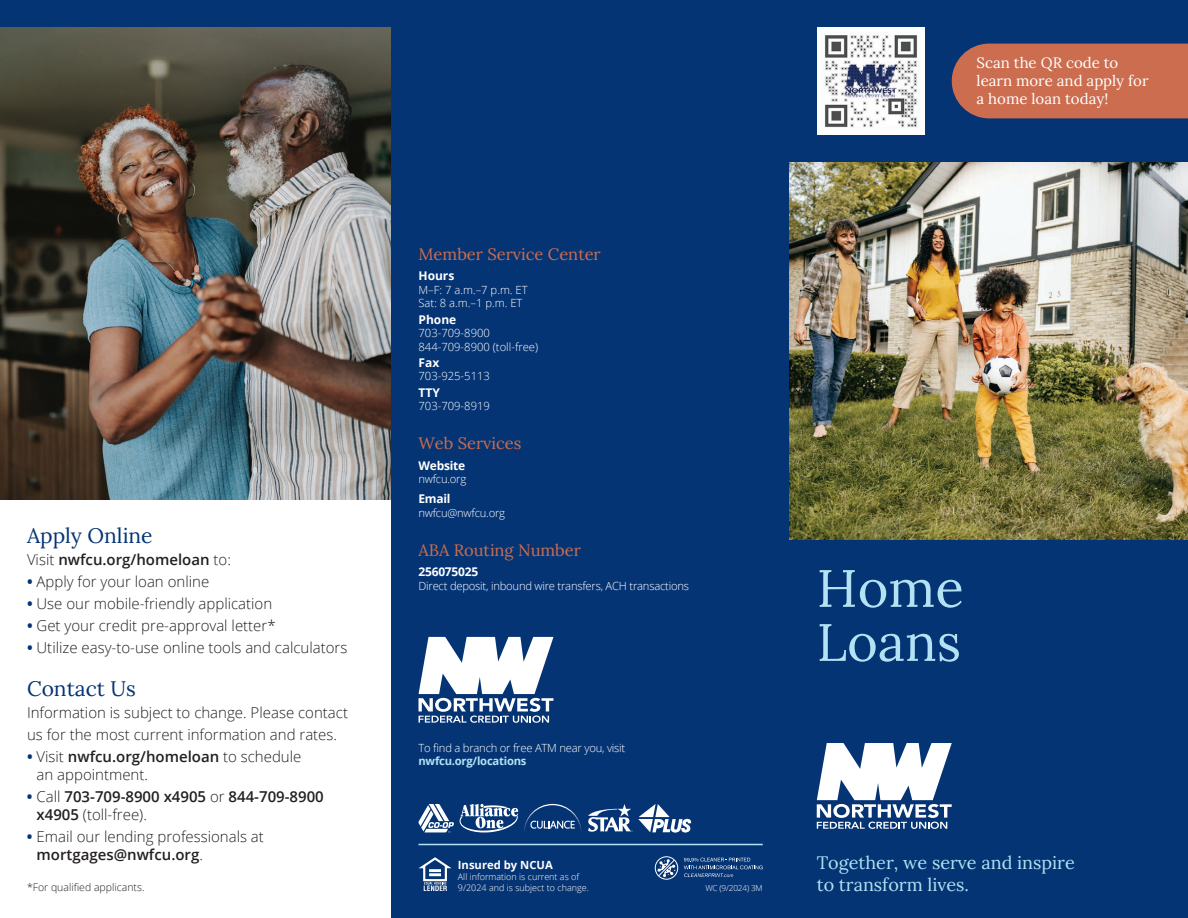
<style>
.page{position:relative;width:1188px;height:918px;background:#fff}
.page>*{position:absolute;margin:0;border:0;box-sizing:border-box;transform-origin:0 0}
.t1{font:52.5px/54px "Lora";color:#b2e2f3}
.t2{font:21px "Lora";color:#053474}
.t3{font:18px/21.6px "Lora";color:#b2e2f3}
.t4{font:16.5px "Lora";color:#cc6d50}
.t5{font:300 15px/18px "Open Sans";color:#231f20}
.t6{font:600 15px/18px "Open Sans";color:#231f20}
.t7{font:15px/18px "Lora";color:#fff}
.t8{font:700 12px "Open Sans";letter-spacing:-.02em;color:#fff}
.t9{font:300 11.25px/13.5px "Open Sans";letter-spacing:-.02em;color:#fff}
.t10{font:300 11.25px/13.5px "Open Sans";color:#fff}
.t11{font:700 11.25px "Open Sans";letter-spacing:-.02em;color:#b2e2f3}
.t12{font:700 11.25px "Open Sans";color:#fff}
.t13{font:300 10.5px "Open Sans";color:#231f20}
.t14{font:300 9px/10.8px "Open Sans";color:#fff}
.t15{font:300 8.25px "Open Sans";letter-spacing:-.02em;color:#fff}
.s1{font-weight:300}
.s2{font-weight:700;color:#053474}
.s3{font-weight:600}
</style>
<div class="page">
<img style="left:0;top:27px;width:392px;height:472px">
<div style="left:392px;top:0;width:796px;height:918px;background:#053474"></div>
<div style="left:0;top:0;width:421px;height:27px;background:#053474"></div>
<svg style="left:817px;top:743px;width:135px;height:86px"></svg>
<img style="left:790px;top:162px;width:398px;height:378px">
<div style="left:817px;top:27px;width:108px;height:108px;background:#fff"></div>
<img style="left:824px;top:35px;width:94px;height:93px">
<svg style="left:418px;top:857px;width:34px;height:34px"></svg>
<hr style="left:418px;top:844px;width:345px;height:1px;background:#b2e2f3">
<svg style="left:419px;top:637px;width:134px;height:86px"></svg>
<svg style="left:684px;top:858px;width:79px;height:19px"></svg>
<svg style="left:655px;top:856px;width:23px;height:24px"></svg>
<svg style="left:524px;top:804px;width:58px;height:28px"></svg>
<svg style="left:460px;top:804px;width:58px;height:29px"></svg>
<svg style="left:588px;top:804px;width:103px;height:29px"></svg>
<svg style="left:418px;top:804px;width:36px;height:29px"></svg>
<div style="left:952px;top:44px;width:236px;height:74px;background:#cc6d50"></div>
<h2 class="t2" style="left:27px;top:519px;width:127px">Apply Online</h2>
<p class="t6" style="left:27px;top:550px;width:205px"><span class="s1">Visit</span> nwfcu.org/homeloan <span class="s1">to:</span></p>
<p class="t5" style="left:27px;top:572px;width:184px"><span class="s2">•</span> Apply for your loan online</p>
<p class="t5" style="left:27px;top:594px;width:247px"><span class="s2">•</span> Use our mobile-friendly application</p>
<p class="t5" style="left:27px;top:616px;width:250px"><span class="s2">•</span> Get your credit pre-approval letter*</p>
<p class="t5" style="left:27px;top:638px;width:322px"><span class="s2">•</span> Utilize easy-to-use online tools and calculators</p>
<h2 class="t2" style="left:27px;top:673px;width:111px">Contact Us</h2>
<p class="t5" style="left:27px;top:701px;width:323px;line-height:22px">Information is subject to change. Please contact us for the most current information and rates.</p>
<p class="t5" style="left:37px;top:747px;width:266px;text-indent:-10px"><span class="s2">•</span> Visit <span class="s3">nwfcu.org/homeloan</span> to schedule an appointment.</p>
<p class="t6" style="left:37px;top:788px;width:289px;text-indent:-10px"><span class="s2">•</span> <span class="s1">Call</span> 703-709-8900 x4905 <span class="s1">or</span> 844-709-8900 x4905 <span class="s1">(toll-free).</span></p>
<p class="t5" style="left:37px;top:828px;width:229px;text-indent:-10px"><span class="s2">•</span> Email our lending professionals at <span class="s3">mortgages@nwfcu.org</span>.</p>
<p class="t13" style="left:27px;top:880px;width:119px">*For qualified applicants.</p>
<p class="t7" style="left:977px;top:53px;width:173px">Scan the QR code to learn more and apply for a home loan today!</p>
<p class="t4" style="left:418px;top:242px;width:184px">Member Service Center</p>
<p class="t8" style="left:418px;top:268px;width:37px">Hours</p>
<p class="t9" style="left:418px;top:283px;width:111px">M–F: 7 a.m.–7 p.m. ET<br>Sat: 8 a.m.–1 p.m. ET</p>
<p class="t8" style="left:418px;top:311px;width:39px">Phone</p>
<p class="t10" style="left:418px;top:326px;width:121px">703-709-8900<br>844-709-8900 (toll-free)</p>
<p class="t8" style="left:418px;top:354px;width:22px">Fax</p>
<p class="t10" style="left:418px;top:369px;width:73px">703-925-5113</p>
<p class="t8" style="left:418px;top:384px;width:23px">TTY</p>
<p class="t10" style="left:418px;top:399px;width:73px">703-709-8919</p>
<p class="t4" style="left:418px;top:431px;width:105px">Web Services</p>
<p class="t8" style="left:418px;top:457px;width:48px">Website</p>
<p class="t9" style="left:418px;top:472px;width:49px">nwfcu.org</p>
<p class="t8" style="left:418px;top:491px;width:34px">Email</p>
<p class="t9" style="left:418px;top:506px;width:88px">nwfcu@nwfcu.org</p>
<p class="t4" style="left:418px;top:538px;width:164px">ABA Routing Number</p>
<p class="t8" style="left:418px;top:564px;width:61px">256075025</p>
<p class="t9" style="left:418px;top:579px;width:272px">Direct deposit, inbound wire transfers, ACH transactions</p>
<h1 class="t1" style="left:817px;top:558px;width:149px">Home<br>Loans</h1>
<p class="t9" style="left:418px;top:741px;width:208px">To find a branch or free ATM near you, visit</p>
<p class="t11" style="left:418px;top:753px;width:110px">nwfcu.org/locations</p>
<p class="t12" style="left:458px;top:857px;width:96px">Insured by NCUA</p>
<p class="t14" style="left:458px;top:871px;width:132px">All information is current as of<br>9/2024 and is subject to change.</p>
<p class="t15" style="left:705px;top:882px;width:59px">WC (9/2024) 3M</p>
<p class="t3" style="left:817px;top:851px;width:260px">Together, we serve and inspire to transform lives.</p>
</div>
